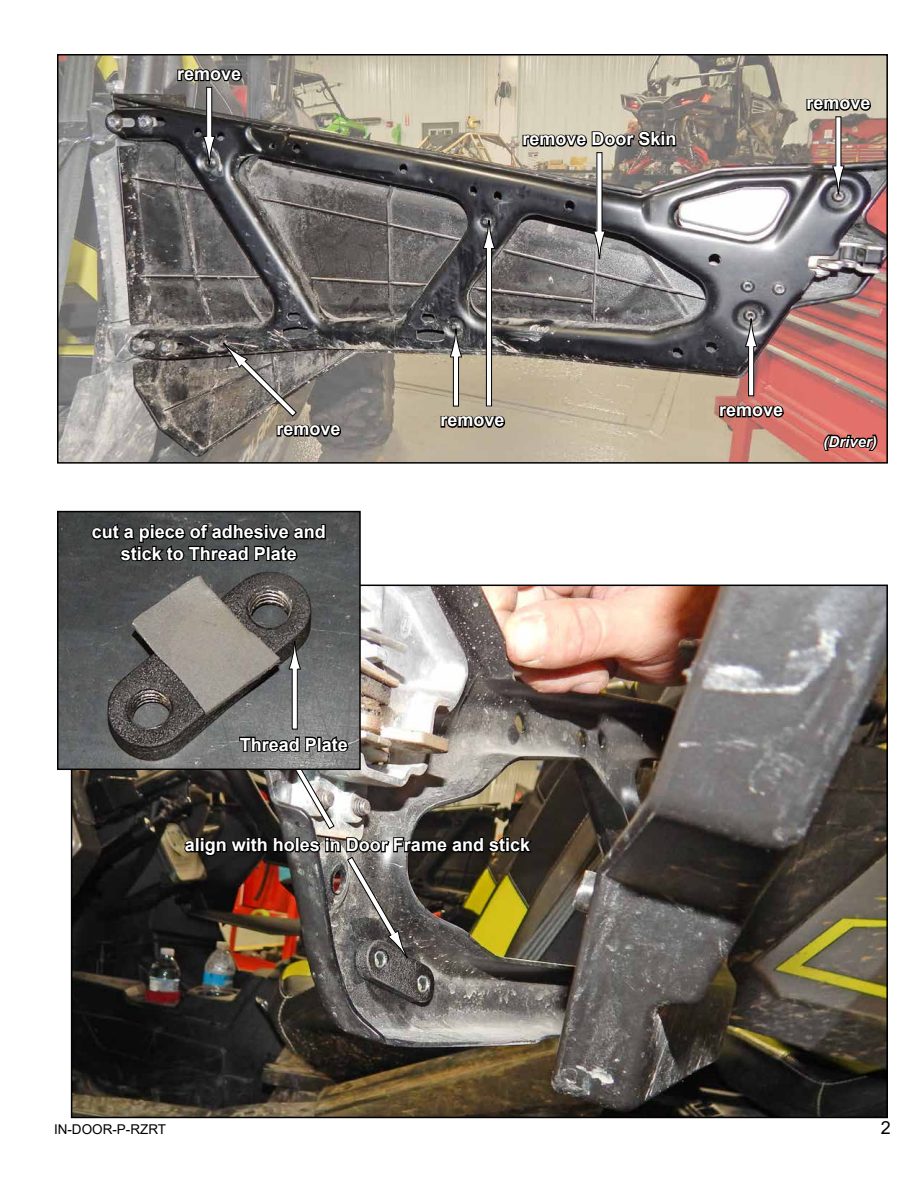
<style>
.page{position:relative;width:918px;height:1188px;background:#fff}
.page>*{position:absolute;margin:0;border:0;box-sizing:border-box;transform-origin:0 0}
.t1{font:700 18px/21.6px "Arial";color:#fff;text-align:center}
.t2{font:18px "Arial";color:#000}
.t3{font:italic 700 15px "Arial";color:#fff}
.t4{font:13.5px "Arial";color:#000}
</style>
<div class="page">
<img style="left:74px;top:588px;width:811px;height:527px">
<img style="left:60px;top:57px;width:825px;height:404px">
<div style="left:57px;top:54px;width:831px;height:410px;border:2px solid #000"></div>
<svg style="left:822px;top:433px;width:57px;height:19px"></svg>
<div style="left:486px;top:248px;width:6px;height:158px;background:#fff"></div>
<div style="left:486px;top:248px;width:6px;height:158px;border:1px solid #000"></div>
<svg style="left:482px;top:221px;width:14px;height:28px"></svg>
<div style="left:453px;top:357px;width:6px;height:49px;background:#fff"></div>
<div style="left:453px;top:356px;width:6px;height:50px;border:1px solid #000"></div>
<svg style="left:449px;top:329px;width:14px;height:29px"></svg>
<svg style="left:805px;top:97px;width:68px;height:17px"></svg>
<svg style="left:176px;top:68px;width:67px;height:16px"></svg>
<div style="left:836px;top:117px;width:5px;height:49px;background:#fff"></div>
<svg style="left:832px;top:165px;width:13px;height:29px"></svg>
<div style="left:207px;top:87px;width:5px;height:50px;background:#fff"></div>
<div style="left:206px;top:87px;width:6px;height:50px;border:1px solid #000"></div>
<svg style="left:203px;top:136px;width:13px;height:29px"></svg>
<svg style="left:439px;top:414px;width:68px;height:17px"></svg>
<div style="left:749px;top:346px;width:5px;height:50px;background:#fff"></div>
<div style="left:748px;top:346px;width:6px;height:50px;border:1px solid #000"></div>
<svg style="left:745px;top:319px;width:13px;height:28px"></svg>
<svg style="left:718px;top:404px;width:67px;height:16px"></svg>
<svg style="left:223px;top:342px;width:74px;height:75px;background:#827b76"></svg>
<svg style="left:275px;top:423px;width:68px;height:17px"></svg>
<img style="left:60px;top:514px;width:298px;height:253px">
<div style="left:57px;top:511px;width:304px;height:259px;border:2px solid #000"></div>
<img style="left:183px;top:714px;width:352px;height:245px">
<svg style="left:90px;top:519px;width:237px;height:44px;background:#2e3030"></svg>
<div style="left:292px;top:669px;width:5px;height:60px;background:#fff"></div>
<div style="left:292px;top:668px;width:6px;height:61px;border:1px solid #000"></div>
<svg style="left:288px;top:641px;width:13px;height:29px"></svg>
<svg style="left:521px;top:129px;width:157px;height:21px;background:#666259"></svg>
<div style="left:597px;top:153px;width:5px;height:78px;background:#fff"></div>
<svg style="left:593px;top:230px;width:13px;height:29px"></svg>
<p class="t1" style="left:177px;top:63px;width:66px">remove</p>
<p class="t1" style="left:522px;top:128px;width:156px">remove Door Skin</p>
<p class="t1" style="left:806px;top:93px;width:66px">remove</p>
<p class="t1" style="left:277px;top:419px;width:66px">remove</p>
<p class="t1" style="left:92px;top:521px;width:236px">cut a piece of adhesive and stick to Thread Plate</p>
<p class="t1" style="left:240px;top:734px;width:110px">Thread Plate</p>
<p class="t1" style="left:440px;top:410px;width:66px">remove</p>
<p class="t1" style="left:185px;top:834px;width:347px">align with holes in Door Frame and stick</p>
<p class="t1" style="left:719px;top:399px;width:66px">remove</p>
<p class="t3" style="left:824px;top:431px;width:55px">(Driver)</p>
<p class="t4" style="left:54px;top:1120px;width:114px">IN-DOOR-P-RZRT</p>
<p class="t2" style="left:881px;top:1115px;width:12px">2</p>
</div>
